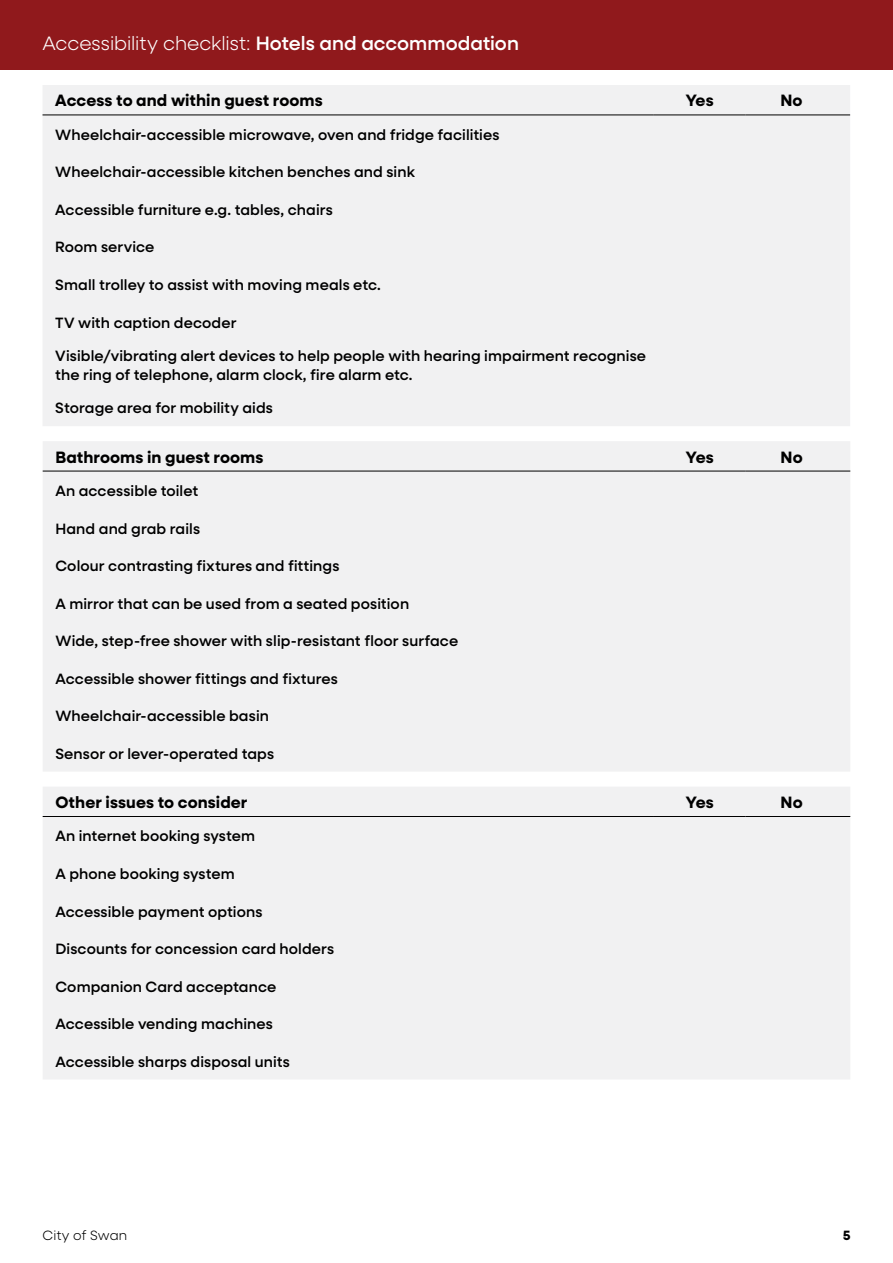
<style>
.page{position:relative;width:893px;height:1263px;background:#fff}
.page>*{position:absolute;margin:0;border:0;box-sizing:border-box;transform-origin:0 0}
.t1{font:300 19.5px "Neulis Sans";letter-spacing:-.005em;color:#fff}
.t2{font:700 16.5px "Neulis Sans";letter-spacing:.005em;color:#000}
.t3{font:500 15px/19.5px "Neulis Sans";letter-spacing:.005em;color:#000}
.t4{font:300 13.5px "Neulis Sans";letter-spacing:.01em;color:#000}
.t5{font:700 13.5px "Neulis Sans";color:#000}
.s1{font-weight:500}
</style>
<div class="page">
<div style="left:0;top:0;width:893px;height:70px;background:#90191c"></div>
<div style="left:43px;top:85px;width:807px;height:341px;background:#f1f1f2"></div>
<hr style="left:43px;top:115px;width:611px;height:1px;background:#000">
<hr style="left:654px;top:115px;width:92px;height:1px;background:#000">
<hr style="left:746px;top:115px;width:104px;height:1px;background:#000">
<div style="left:43px;top:441px;width:807px;height:330px;background:#f1f1f2"></div>
<hr style="left:43px;top:471px;width:611px;height:1px;background:#000">
<hr style="left:654px;top:471px;width:92px;height:1px;background:#000">
<hr style="left:746px;top:471px;width:104px;height:1px;background:#000">
<div style="left:43px;top:787px;width:807px;height:292px;background:#f1f1f2"></div>
<hr style="left:43px;top:816px;width:611px;height:1px;background:#000">
<hr style="left:654px;top:816px;width:92px;height:1px;background:#000">
<hr style="left:746px;top:816px;width:104px;height:1px;background:#000">
<h1 class="t1" style="left:43px;top:30px;width:478px">Accessibility checklist: <span class="s1">Hotels and accommodation</span></h1>
<p class="t2" style="left:55px;top:89px;width:269px">Access to and within guest rooms</p>
<p class="t2" style="left:686px;top:89px;width:29px">Yes</p>
<p class="t2" style="left:780px;top:89px;width:24px">No</p>
<p class="t3" style="left:55px;top:124px;width:446px">Wheelchair-accessible microwave, oven and fridge facilities</p>
<p class="t3" style="left:55px;top:162px;width:361px">Wheelchair-accessible kitchen benches and sink</p>
<p class="t3" style="left:55px;top:199px;width:279px">Accessible furniture e.g. tables, chairs</p>
<p class="t3" style="left:55px;top:237px;width:101px">Room service</p>
<p class="t3" style="left:55px;top:274px;width:327px">Small trolley to assist with moving meals etc.</p>
<p class="t3" style="left:55px;top:312px;width:183px">TV with caption decoder</p>
<p class="t3" style="left:55px;top:345px;width:592px">Visible/vibrating alert devices to help people with hearing impairment recognise the ring of telephone, alarm clock, fire alarm etc.</p>
<p class="t3" style="left:55px;top:398px;width:219px">Storage area for mobility aids</p>
<p class="t2" style="left:55px;top:445px;width:210px">Bathrooms in guest rooms</p>
<p class="t2" style="left:686px;top:445px;width:29px">Yes</p>
<p class="t2" style="left:780px;top:445px;width:24px">No</p>
<p class="t3" style="left:55px;top:480px;width:144px">An accessible toilet</p>
<p class="t3" style="left:55px;top:518px;width:146px">Hand and grab rails</p>
<p class="t3" style="left:55px;top:555px;width:285px">Colour contrasting fixtures and fittings</p>
<p class="t3" style="left:55px;top:593px;width:355px">A mirror that can be used from a seated position</p>
<p class="t3" style="left:55px;top:630px;width:404px">Wide, step-free shower with slip-resistant floor surface</p>
<p class="t3" style="left:55px;top:668px;width:284px">Accessible shower fittings and fixtures</p>
<p class="t3" style="left:55px;top:705px;width:215px">Wheelchair-accessible basin</p>
<p class="t3" style="left:55px;top:743px;width:220px">Sensor or lever-operated taps</p>
<p class="t2" style="left:55px;top:790px;width:193px">Other issues to consider</p>
<p class="t2" style="left:686px;top:790px;width:29px">Yes</p>
<p class="t2" style="left:780px;top:790px;width:24px">No</p>
<p class="t3" style="left:55px;top:826px;width:201px">An internet booking system</p>
<p class="t3" style="left:55px;top:863px;width:181px">A phone booking system</p>
<p class="t3" style="left:55px;top:901px;width:209px">Accessible payment options</p>
<p class="t3" style="left:55px;top:938px;width:280px">Discounts for concession card holders</p>
<p class="t3" style="left:55px;top:976px;width:222px">Companion Card acceptance</p>
<p class="t3" style="left:55px;top:1013px;width:219px">Accessible vending machines</p>
<p class="t3" style="left:55px;top:1051px;width:236px">Accessible sharps disposal units</p>
<p class="t4" style="left:43px;top:1226px;width:86px">City of Swan</p>
<p class="t5" style="left:843px;top:1225px;width:9px">5</p>
</div>
